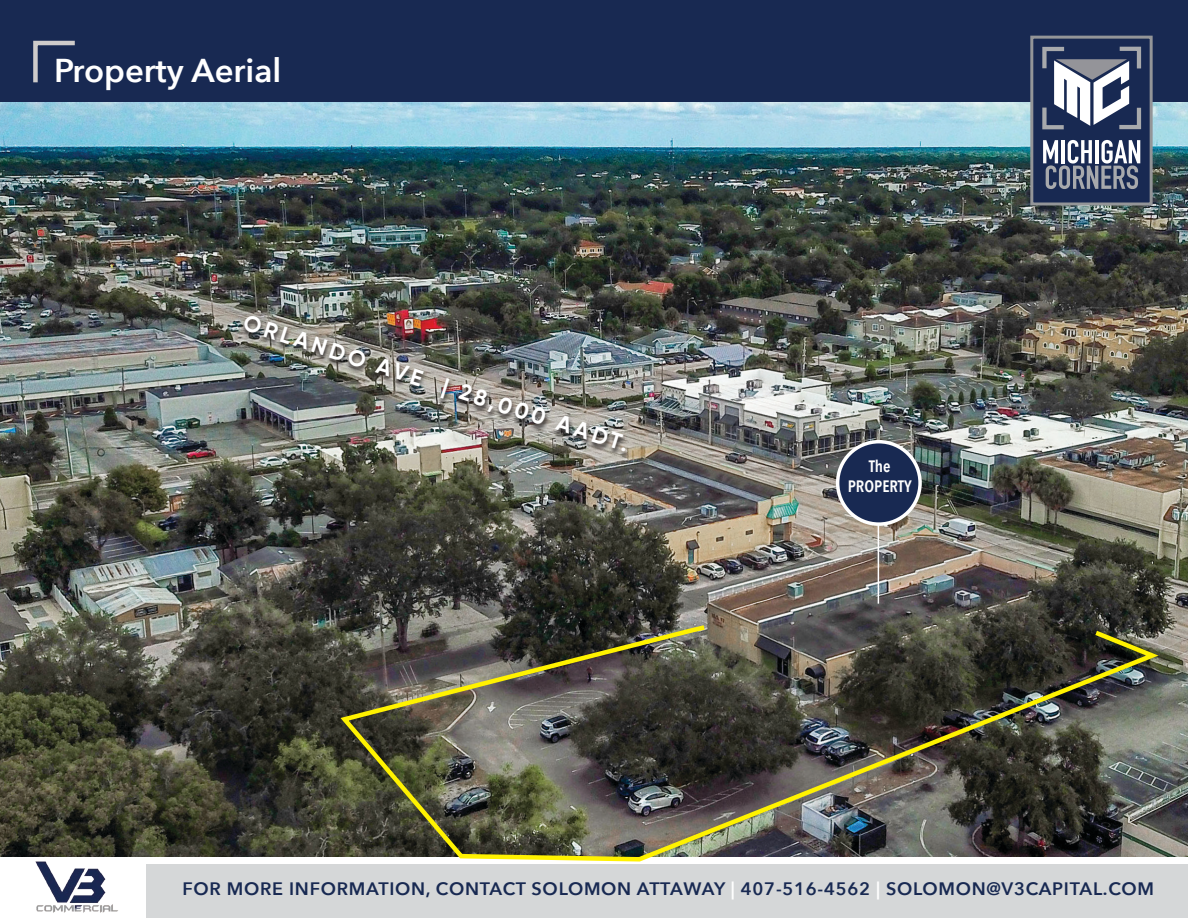
<style>
.page{position:relative;width:1188px;height:918px;background:#fff}
.page>*{position:absolute;margin:0;border:0;box-sizing:border-box;transform-origin:0 0}
.t1{font:600 33px "Avenir Next";color:#fff}
.t2{font:700 22.5px "Gilroy";color:#fff}
.t3{font:600 18px "Avenir Next";letter-spacing:.04em;color:#182952}
.t4{font:600 16.5px "Avenir Next Condensed";color:#fff}
.s1{color:#fff}
</style>
<div class="page">
<img style="left:0;top:101px;width:1188px;height:755px">
<div style="left:0;top:0;width:1188px;height:101px;background:#182952"></div>
<div style="left:1030px;top:36px;width:123px;height:170px;background:#182952;border:3px solid #939598"></div>
<svg style="left:1043px;top:140px;width:97px;height:49px"></svg>
<svg style="left:1042px;top:46px;width:100px;height:84px"></svg>
<div style="left:146px;top:864px;width:1042px;height:54px;background:#d5d7d8"></div>
<img style="left:35px;top:861px;width:83px;height:52px">
<img style="left:340px;top:623px;width:824px;height:239px">
<img style="left:241px;top:316px;width:390px;height:144px">
<div style="left:838px;top:442px;width:82px;height:82px;background:#182952;border-radius:50%"></div>
<div style="left:836px;top:440px;width:86px;height:86px;border:3px solid #fff;border-radius:50%"></div>
<hr style="left:878px;top:524px;width:1px;height:80px;background:#fff">
<svg style="left:33px;top:40px;width:42px;height:43px"></svg>
<p class="t1" style="left:54px;top:42px;width:229px">Property Aerial</p>
<p class="t2" style="left:249px;top:307px;width:405px;rotate:18deg">ORLANDO AVE | 28,000 AADT.</p>
<p class="t4" style="left:869px;top:452px;width:23px">The</p>
<p class="t4" style="left:848px;top:472px;width:66px">PROPERTY</p>
<p class="t3" style="left:183px;top:873px;width:973px">FOR MORE INFORMATION, CONTACT SOLOMON ATTAWAY <span class="s1">|</span> 407-516-4562 <span class="s1">|</span> SOLOMON@V3CAPITAL.COM</p>
</div>
